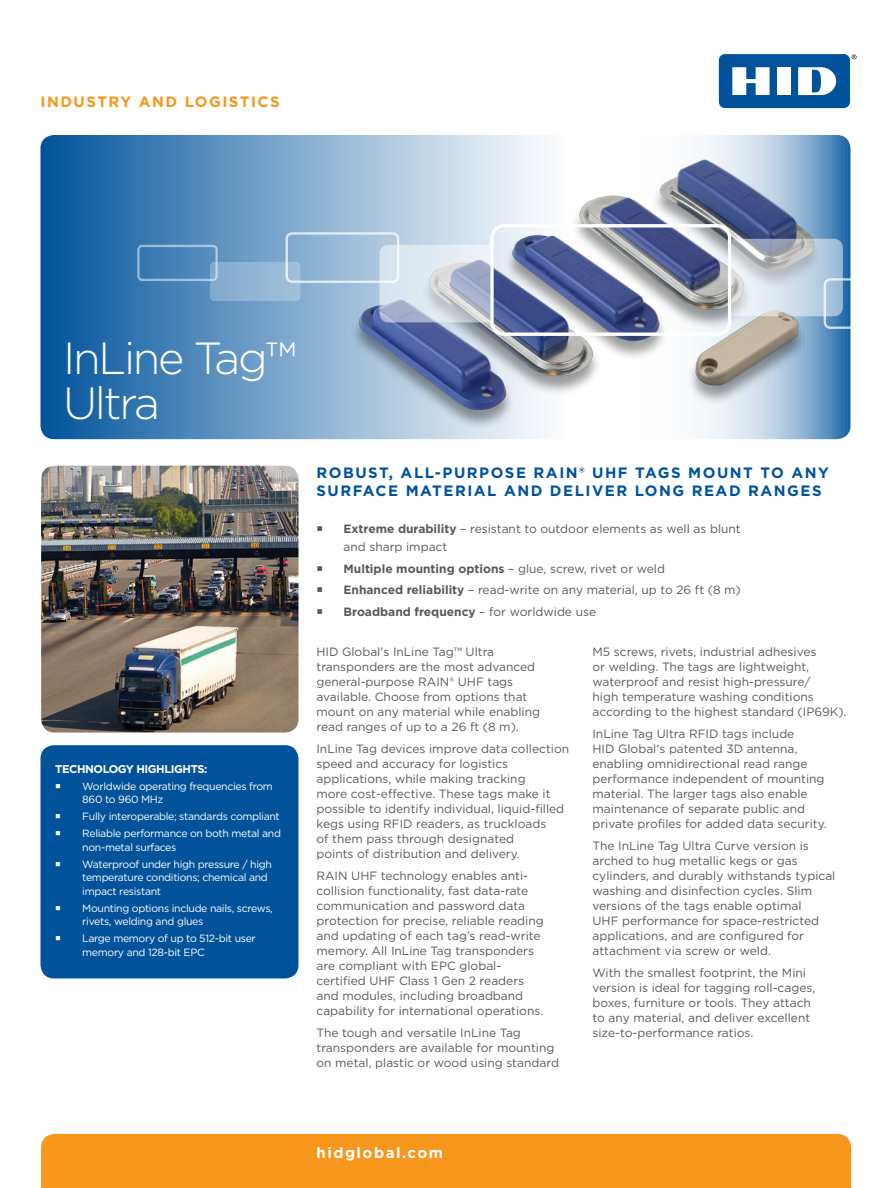
<style>
.page{position:relative;width:891px;height:1188px;background:#fff}
.page>*{position:absolute;margin:0;border:0;box-sizing:border-box;transform-origin:0 0}
.t1{font:300 45px/45px "Gotham";letter-spacing:-.05em;color:#fff}
.t2{font:700 15px/18px "Gotham";letter-spacing:.1em;color:#00539b}
.t3{font:700 15px "Gotham";letter-spacing:.1em;color:#f8971d}
.t4{font:700 15px "Gotham";letter-spacing:.1em;color:#fff}
.t5{font:12px/15px "Gotham";color:#58595b}
.t6{font:700 12px "Gotham";color:#58595b}
.t7{font:700 11.25px "Gotham";letter-spacing:-.04em;color:#fff}
.t8{font:10.5px/13.5px "Gotham";letter-spacing:-.03em;color:#fff}
.s1{font-weight:700}
.s2{font-weight:400}
</style>
<div class="page">
<svg style="left:40px;top:135px;width:810px;height:304px;background:#4481b5"></svg>
<svg style="left:852px;top:55px;width:5px;height:4px"></svg>
<div style="left:719px;top:54px;width:131px;height:54px;background:#00539b;border-radius:6px"></div>
<div style="left:777px;top:67px;width:14px;height:28px;background:#fff"></div>
<svg style="left:732px;top:67px;width:38px;height:28px"></svg>
<svg style="left:798px;top:67px;width:38px;height:28px"></svg>
<div style="left:41px;top:1134px;width:810px;height:54px;background:#f8971d"></div>
<img style="left:41px;top:466px;width:257px;height:267px">
<div style="left:40px;top:745px;width:258px;height:233px;background:#00539b;border-radius:14px"></div>
<img style="left:313px;top:102px;width:538px;height:337px">
<div style="left:286px;top:232px;width:113px;height:51px;border:2px solid #fff;border-radius:5px"></div>
<div style="left:210px;top:262px;width:90px;height:39px;background:linear-gradient(to right,#7fa8cc,#a7c4dc);border-radius:4px"></div>
<div style="left:137px;top:245px;width:81px;height:36px;border:2px solid #fff;border-radius:4px"></div>
<div style="left:490px;top:224px;width:241px;height:112px;border:3px solid #fff;border-radius:12px"></div>
<svg style="left:380px;top:245px;width:110px;height:77px;background:#cbd4e0"></svg>
<svg style="left:731px;top:239px;width:120px;height:90px;background:#b3c3d2"></svg>
<p class="t3" style="left:40px;top:92px;width:241px">INDUSTRY AND LOGISTICS</p>
<p class="t1" style="left:63px;top:334px;width:235px">InLine Tag™<br>Ultra</p>
<p class="t7" style="left:55px;top:761px;width:154px">TECHNOLOGY HIGHLIGHTS:</p>
<p class="t8" style="left:82px;top:779px;width:192px">Worldwide operating frequencies from<br>860 to 960 MHz</p>
<p class="t8" style="left:82px;top:810px;width:199px">Fully interoperable; standards compliant</p>
<p class="t8" style="left:82px;top:827px;width:200px">Reliable performance on both metal and non-metal surfaces</p>
<p class="t8" style="left:82px;top:857px;width:191px">Waterproof under high pressure / high temperature conditions; chemical and impact resistant</p>
<p class="t8" style="left:82px;top:901px;width:192px">Mounting options include nails, screws, rivets, welding and glues</p>
<p class="t8" style="left:82px;top:932px;width:175px">Large memory of up to 512-bit user memory and 128-bit EPC</p>
<p class="t2" style="left:316px;top:463px;width:514px">ROBUST, ALL-PURPOSE RAIN® UHF TAGS MOUNT TO ANY<br>SURFACE MATERIAL AND DELIVER LONG READ RANGES</p>
<p class="t5" style="left:344px;top:520px;width:399px;line-height:18px"><span class="s1">Extreme durability</span> – resistant to outdoor elements as well as blunt and sharp impact</p>
<p class="t6" style="left:344px;top:561px;width:323px">Multiple mounting options <span class="s2">– glue, screw, rivet or weld</span></p>
<p class="t5" style="left:344px;top:582px;width:399px"><span class="s1">Enhanced reliability</span> – read-write on any material, up to 26 ft (8 m)</p>
<p class="t6" style="left:344px;top:604px;width:254px">Broadband frequency <span class="s2">– for worldwide use</span></p>
<p class="t5" style="left:592px;top:644px;width:256px">M5 screws, rivets, industrial adhesives<br>or welding. The tags are lightweight, waterproof and resist high-pressure/<br>high temperature washing conditions according to the highest standard (IP69K).</p>
<p class="t5" style="left:592px;top:726px;width:236px">InLine Tag Ultra RFID tags include<br>HID Global's patented 3D antenna, enabling omnidirectional read range performance independent of mounting material. The larger tags also enable maintenance of separate public and private profiles for added data security.</p>
<p class="t5" style="left:592px;top:838px;width:244px">The InLine Tag Ultra Curve version is arched to hug metallic kegs or gas cylinders, and durably withstands typical washing and disinfection cycles. Slim versions of the tags enable optimal<br>UHF performance for space-restricted applications, and are configured for attachment via screw or weld.</p>
<p class="t5" style="left:592px;top:965px;width:224px">With the smallest footprint, the Mini version is ideal for tagging roll-cages, boxes, furniture or tools. They attach to any material, and deliver excellent size-to-performance ratios.</p>
<p class="t5" style="left:316px;top:644px;width:225px">HID Global's InLine Tag™ Ultra transponders are the most advanced general-purpose RAIN® UHF tags available. Choose from options that mount on any material while enabling read ranges of up to a 26 ft (8 m).</p>
<p class="t5" style="left:316px;top:741px;width:254px">InLine Tag devices improve data collection speed and accuracy for logistics applications, while making tracking<br>more cost-effective. These tags make it possible to identify individual, liquid-filled kegs using RFID readers, as truckloads<br>of them pass through designated<br>points of distribution and delivery.</p>
<p class="t5" style="left:316px;top:868px;width:229px">RAIN UHF technology enables anti&shy;collision functionality, fast data-rate communication and password data protection for precise, reliable reading and updating of each tag’s read-write memory. All InLine Tag transponders are compliant with EPC global&shy;certified UHF Class 1 Gen 2 readers and modules, including broadband capability for international operations.</p>
<p class="t5" style="left:316px;top:1025px;width:244px">The tough and versatile InLine Tag transponders are available for mounting on metal, plastic or wood using standard</p>
<p class="t4" style="left:316px;top:1142px;width:128px">hidglobal.com</p>
</div>
